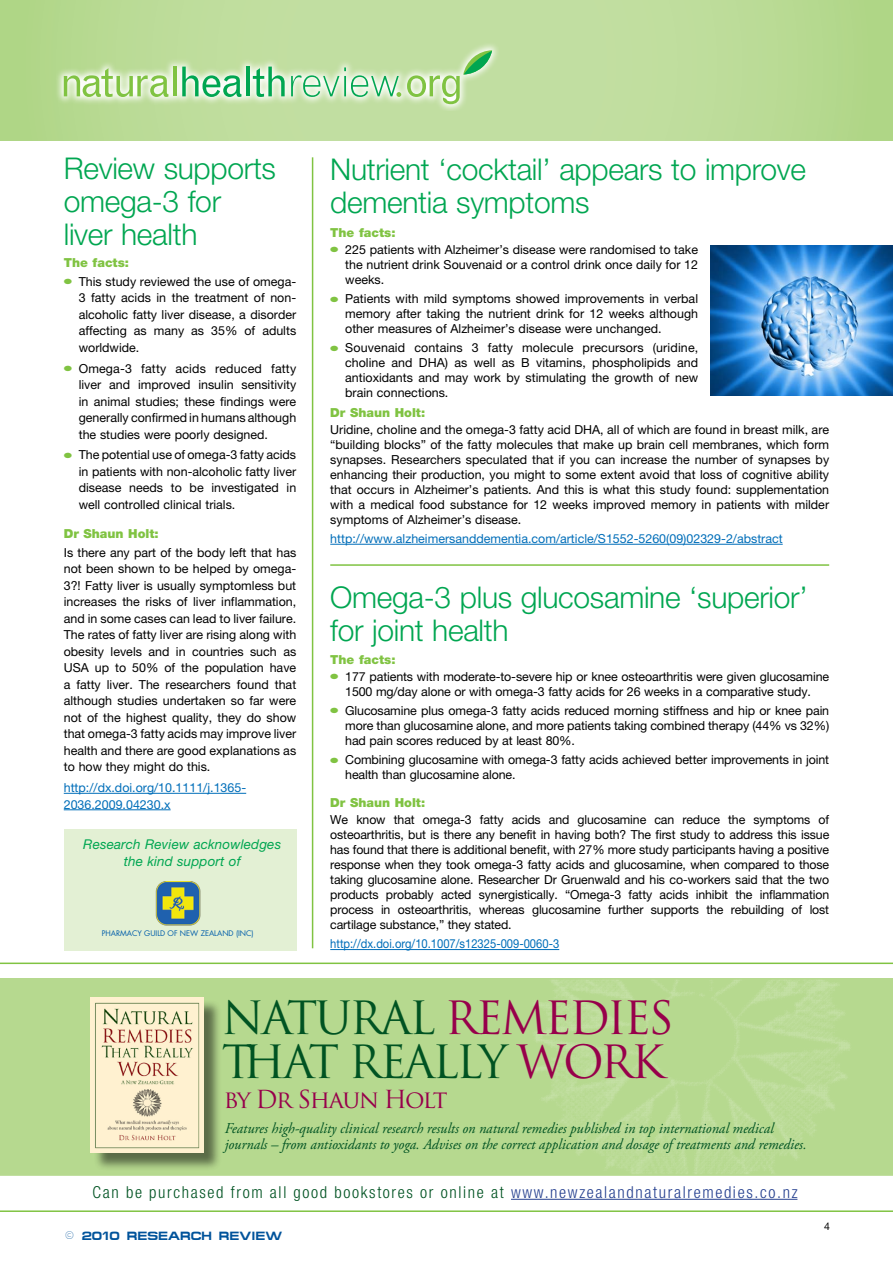
<style>
.page{position:relative;width:893px;height:1263px;background:#fff}
.page>*{position:absolute;margin:0;border:0;box-sizing:border-box;transform-origin:0 0}
.t1{font:44.7px/44.7px "Trajan Pro";letter-spacing:-.06em;color:#005322}
.t2{font:300 30px/33px "Helvetica Neue LT Pro";letter-spacing:-.01em;color:#00a651}
.t3{font:24.15px "Trajan Pro";letter-spacing:-.07em;color:#97004b}
.t4{font:300 condensed 16.5px "Helvetica Neue LT Pro";letter-spacing:.1em;color:#005322}
.t5{font:italic 15px/16px "Adobe Garamond Pro";color:#005322;scale:.96 1}
.t6{font:italic 13.5px/16.5px "Helvetica Neue LT Pro";letter-spacing:.01em;color:#00a651;text-align:center}
.t7{font:12.45px/15px "Helvetica Neue LT Pro";color:#000;text-align:justify}
.t8{font:12.45px/16.5px "Helvetica Neue LT Pro";color:#006eb9}
.t9{font:900 12.45px "Helvetica Neue LT Pro";color:#80c342}
.t10{font:12.45px "Helvetica Neue LT Pro";color:#006eb9;scale:.9 1}
.t11{font:700 12px "Micro Extended";color:#00539b}
.t12{font:10.5px "Helvetica Neue LT Pro";color:#000}
.t13{font:7.5px "Futura";color:#005daa}
.s1{color:#80c342}
.s2{color:#97004b}
.s3{color:#25408f}
.s4{font-size:13.5px}
</style>
<div class="page">
<hr style="left:330px;top:949px;width:229px;height:1px;background:#006eb9">
<svg style="left:0;top:0;width:893px;height:140px;background:#bbdb98"></svg>
<svg style="left:54px;top:40px;width:445px;height:71px;background:#c2dfa3"></svg>
<svg style="left:64px;top:68px;width:104px;height:29px;background:#c2e1a4"></svg>
<hr style="left:173px;top:67px;width:4px;height:29px;background:#80c342">
<svg style="left:182px;top:67px;width:59px;height:30px;background:#98d7a8"></svg>
<hr style="left:246px;top:67px;width:4px;height:29px;background:#00a651">
<svg style="left:253px;top:67px;width:32px;height:30px"></svg>
<svg style="left:407px;top:50px;width:85px;height:54px;background:#badda2"></svg>
<svg style="left:291px;top:67px;width:110px;height:30px;background:#bbe2ba"></svg>
<hr style="left:330px;top:564px;width:499px;height:2px;background:#80c342">
<hr style="left:312px;top:157px;width:1px;height:791px;background:#80c342">
<svg style="left:0;top:978px;width:893px;height:198px;background:#b7d990"></svg>
<div style="left:93px;top:999px;width:128px;height:172px;background:#000;opacity:.5"></div>
<img style="left:91px;top:997px;width:112px;height:155px">
<hr style="left:511px;top:1199px;width:286px;height:1px;background:#25408f">
<hr style="left:0;top:962px;width:893px;height:2px;background:#80c342">
<hr style="left:0;top:1210px;width:893px;height:2px;background:#80c342">
<hr style="left:330px;top:544px;width:453px;height:1px;background:#006eb9">
<img style="left:711px;top:246px;width:182px;height:149px">
<hr style="left:64px;top:793px;width:182px;height:1px;background:#006eb9">
<hr style="left:64px;top:809px;width:107px;height:1px;background:#006eb9">
<div style="left:64px;top:829px;width:232px;height:122px;background:#e3f0d4"></div>
<img style="left:155px;top:881px;width:46px;height:45px">
<h2 class="t2" style="left:64px;top:151px;width:214px">Review supports omega-3 for liver health</h2>
<p class="t9" style="left:64px;top:255px;width:67px">The facts:</p>
<p class="t7" style="left:79px;top:273px;width:219px;line-height:16.5px;text-indent:-15px"><span class="s1">●</span> This study reviewed the use of omega-3 fatty acids in the treatment of non&shy;alcoholic fatty liver disease, a disorder affecting as many as 35% of adults worldwide.</p>
<p class="t7" style="left:79px;top:360px;width:219px;line-height:16.5px;text-indent:-15px"><span class="s1">●</span> Omega-3 fatty acids reduced fatty liver and improved insulin sensitivity in animal studies; these findings were generally confirmed in humans although the studies were poorly designed.</p>
<p class="t7" style="left:79px;top:446px;width:219px;line-height:16.5px;text-indent:-15px"><span class="s1">●</span> The potential use of omega-3 fatty acids in patients with non-alcoholic fatty liver disease needs to be investigated in well controlled clinical trials.</p>
<p class="t9" style="left:64px;top:526px;width:96px">Dr Shaun Holt:</p>
<p class="t7" style="left:64px;top:544px;width:234px;line-height:16.5px">Is there any part of the body left that has not been shown to be helped by omega-3?! Fatty liver is usually symptomless but increases the risks of liver inflammation, and in some cases can lead to liver failure.<br>The rates of fatty liver are rising along with obesity levels and in countries such as USA up to 50% of the population have a fatty liver. The researchers found that although studies undertaken so far were not of the highest quality, they do show that omega-3 fatty acids may improve liver health and there are good explanations as to how they might do this.</p>
<p class="t8" style="left:64px;top:779px;width:184px">http://dx.doi.org/10.1111/j.1365-<br>2036.2009.04230.x</p>
<p class="t6" style="left:83px;top:836px;width:199px">Research Review acknowledges the kind support of</p>
<p class="t13" style="left:102px;top:928px;width:154px">PHARMACY GUILD OF NEW ZEALAND (INC)</p>
<h2 class="t2" style="left:330px;top:152px;width:477px">Nutrient ‘cocktail’ appears to improve dementia symptoms</h2>
<p class="t9" style="left:330px;top:225px;width:67px">The facts:</p>
<p class="t7" style="left:345px;top:242px;width:354px;text-indent:-15px"><span class="s1">●</span> 225 patients with Alzheimer’s disease were randomised to take the nutrient drink Souvenaid or a control drink once daily for 12 weeks.</p>
<p class="t7" style="left:345px;top:291px;width:354px;text-indent:-15px"><span class="s1">●</span> Patients with mild symptoms showed improvements in verbal memory after taking the nutrient drink for 12 weeks although other measures of Alzheimer’s disease were unchanged.</p>
<p class="t7" style="left:345px;top:340px;width:355px;text-indent:-15px"><span class="s1">●</span> Souvenaid contains 3 fatty molecule precursors (uridine, choline and DHA) as well as B vitamins, phospholipids and antioxidants and may work by stimulating the growth of new brain connections.</p>
<p class="t9" style="left:330px;top:405px;width:96px">Dr Shaun Holt:</p>
<p class="t7" style="left:330px;top:422px;width:500px">Uridine, choline and the omega-3 fatty acid DHA, all of which are found in breast milk, are “building blocks” of the fatty molecules that make up brain cell membranes, which form synapses. Researchers speculated that if you can increase the number of synapses by enhancing their production, you might to some extent avoid that loss of cognitive ability that occurs in Alzheimer’s patients. And this is what this study found: supplementation with a medical food substance for 12 weeks improved memory in patients with milder symptoms of Alzheimer’s disease.</p>
<p class="t8" style="left:330px;top:530px;width:454px">http://www.alzheimersanddementia.com/article/S1552-5260(09)02329-2/abstract</p>
<h2 class="t2" style="left:330px;top:580px;width:479px">Omega-3 plus glucosamine ‘superior’ for joint health</h2>
<p class="t9" style="left:330px;top:652px;width:67px">The facts:</p>
<p class="t7" style="left:330px;top:668px;width:500px;text-align:center"><span class="s1">●</span> 177 patients with moderate-to-severe hip or knee osteoarthritis were given glucosamine<br>1500 mg/day alone or with omega-3 fatty acids for 26 weeks in a comparative study.</p>
<p class="t7" style="left:345px;top:703px;width:485px;text-indent:-15px"><span class="s1">●</span> Glucosamine plus omega-3 fatty acids reduced morning stiffness and hip or knee pain more than glucosamine alone, and more patients taking combined therapy (44% vs 32%) had pain scores reduced by at least 80%.</p>
<p class="t7" style="left:345px;top:752px;width:485px;text-indent:-15px"><span class="s1">●</span> Combining glucosamine with omega-3 fatty acids achieved better improvements in joint health than glucosamine alone.</p>
<p class="t9" style="left:330px;top:795px;width:96px">Dr Shaun Holt:</p>
<p class="t7" style="left:330px;top:812px;width:500px">We know that omega-3 fatty acids and glucosamine can reduce the symptoms of osteoarthritis, but is there any benefit in having both? The first study to address this issue has found that there is additional benefit, with 27% more study participants having a positive response when they took omega-3 fatty acids and glucosamine, when compared to those taking glucosamine alone. Researcher Dr Gruenwald and his co-workers said that the two products probably acted synergistically. “Omega-3 fatty acids inhibit the inflammation process in osteoarthritis, whereas glucosamine further supports the rebuilding of lost cartilage substance,” they stated.</p>
<p class="t10" style="left:330px;top:936px;width:256px">http://dx.doi.org/10.1007/s12325-009-0060-3</p>
<h1 class="t1" style="left:222px;top:995px;width:453px">NATURAL <span class="s2">REMEDIES<br></span>THAT REALLY <span class="s2">WORK</span></h1>
<h3 class="t3" style="left:224px;top:1083px;width:225px">by Dr Shaun Holt</h3>
<p class="t5" style="left:225px;top:1121px;width:608px">Features high-quality clinical research results on natural remedies published in top international medical journals – from antioxidants to yoga. Advises on the correct application and dosage of treatments and remedies.</p>
<h3 class="t4" style="left:93px;top:1182px;width:706px">Can be purchased from all good bookstores or online at <span class="s3">www.newzealandnaturalremedies.co.nz</span></h3>
<p class="t11" style="left:65px;top:1229px;width:218px"><span class="s4">©</span> 2010 RESEARCH REVIEW</p>
<p class="t12" style="left:824px;top:1220px;width:7px">4</p>
</div>
